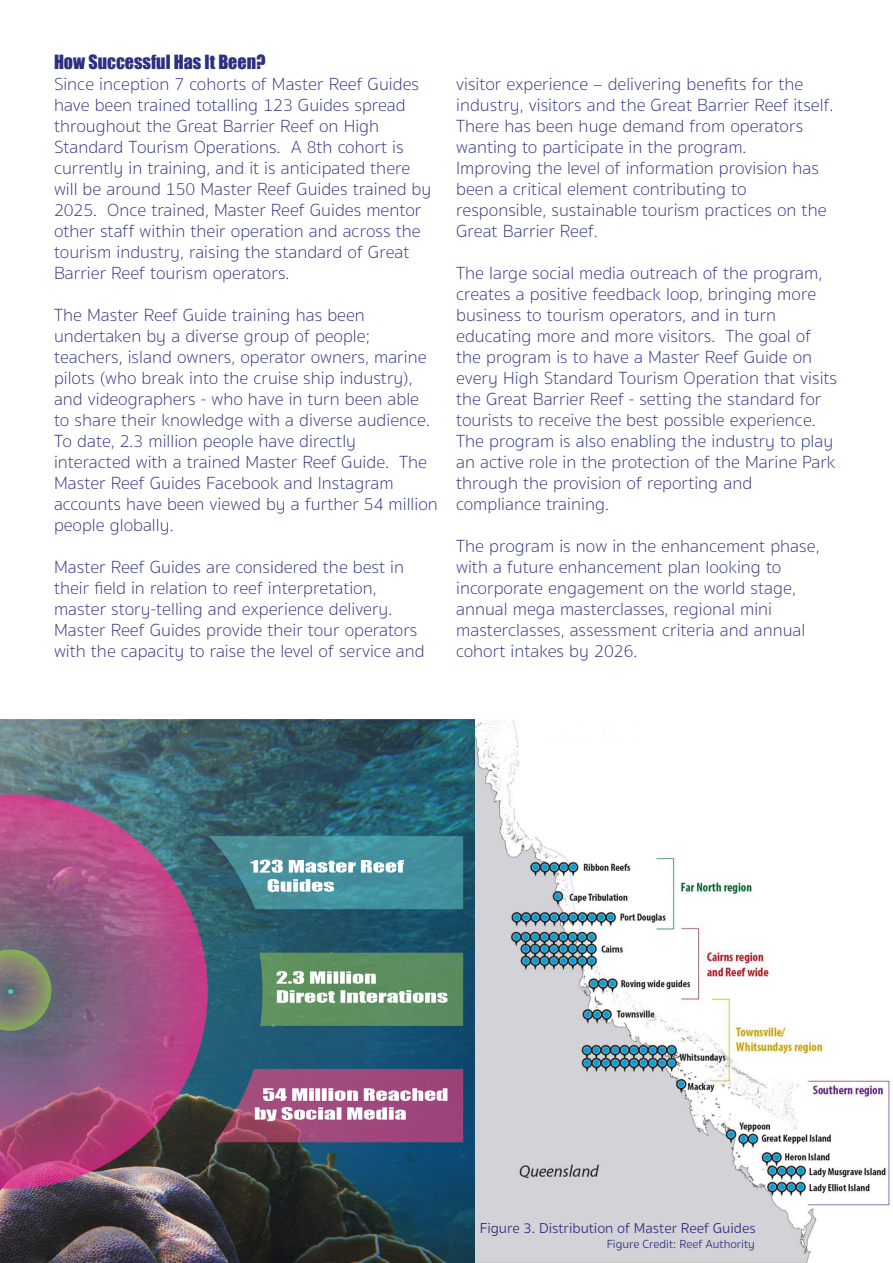
<style>
.page{position:relative;width:893px;height:1263px;background:#fff}
.page>*{position:absolute;margin:0;border:0;box-sizing:border-box;transform-origin:0 0}
.t1{font:100 18px/21px "Sukhumvit Set";color:#2f2f7f}
.t2{font:18px "Impact";color:#2f2f7f}
.t3{font:300 14.7px "Sukhumvit Set";color:#2f2f7f}
.t4{font:300 12px "Sukhumvit Set";color:#2f2f7f}
</style>
<div class="page">
<img style="left:474px;top:720px;width:417px;height:543px">
<img style="left:0;top:720px;width:474px;height:543px">
<p class="t2" style="left:54px;top:48px;width:213px">How Successful Has It Been?</p>
<p class="t1" style="left:54px;top:74px;width:379px">Since inception 7 cohorts of Master Reef Guides have been trained totalling 123 Guides spread throughout the Great Barrier Reef on High Standard Tourism Operations. A 8th cohort is currently in training, and it is anticipated there will be around 150 Master Reef Guides trained by 2025. Once trained, Master Reef Guides mentor other staff within their operation and across the tourism industry, raising the standard of Great Barrier Reef tourism operators.</p>
<p class="t1" style="left:54px;top:305px;width:385px">The Master Reef Guide training has been undertaken by a diverse group of people; teachers, island owners, operator owners, marine pilots (who break into the cruise ship industry), and videographers - who have in turn been able to share their knowledge with a diverse audience.<br>To date, 2.3 million people have directly<br>interacted with a trained Master Reef Guide. The Master Reef Guides Facebook and Instagram accounts have been viewed by a further 54 million people globally.</p>
<p class="t1" style="left:54px;top:557px;width:372px">Master Reef Guides are considered the best in their field in relation to reef interpretation, master story-telling and experience delivery.<br>Master Reef Guides provide their tour operators with the capacity to raise the level of service and</p>
<p class="t1" style="left:456px;top:74px;width:379px">visitor experience – delivering benefits for the industry, visitors and the Great Barrier Reef itself.<br>There has been huge demand from operators wanting to participate in the program.<br>Improving the level of information provision has been a critical element contributing to responsible, sustainable tourism practices on the Great Barrier Reef.</p>
<p class="t1" style="left:456px;top:263px;width:383px">The large social media outreach of the program, creates a positive feedback loop, bringing more business to tourism operators, and in turn educating more and more visitors. The goal of the program is to have a Master Reef Guide on every High Standard Tourism Operation that visits the Great Barrier Reef - setting the standard for tourists to receive the best possible experience.<br>The program is also enabling the industry to play an active role in the protection of the Marine Park through the provision of reporting and compliance training.</p>
<p class="t1" style="left:456px;top:536px;width:365px">The program is now in the enhancement phase, with a future enhancement plan looking to incorporate engagement on the world stage, annual mega masterclasses, regional mini masterclasses, assessment criteria and annual cohort intakes by 2026.</p>
<p class="t3" style="left:480px;top:1218px;width:278px">Figure 3. Distribution of Master Reef Guides</p>
<p class="t4" style="left:607px;top:1236px;width:150px">Figure Credit: Reef Authority</p>
</div>
